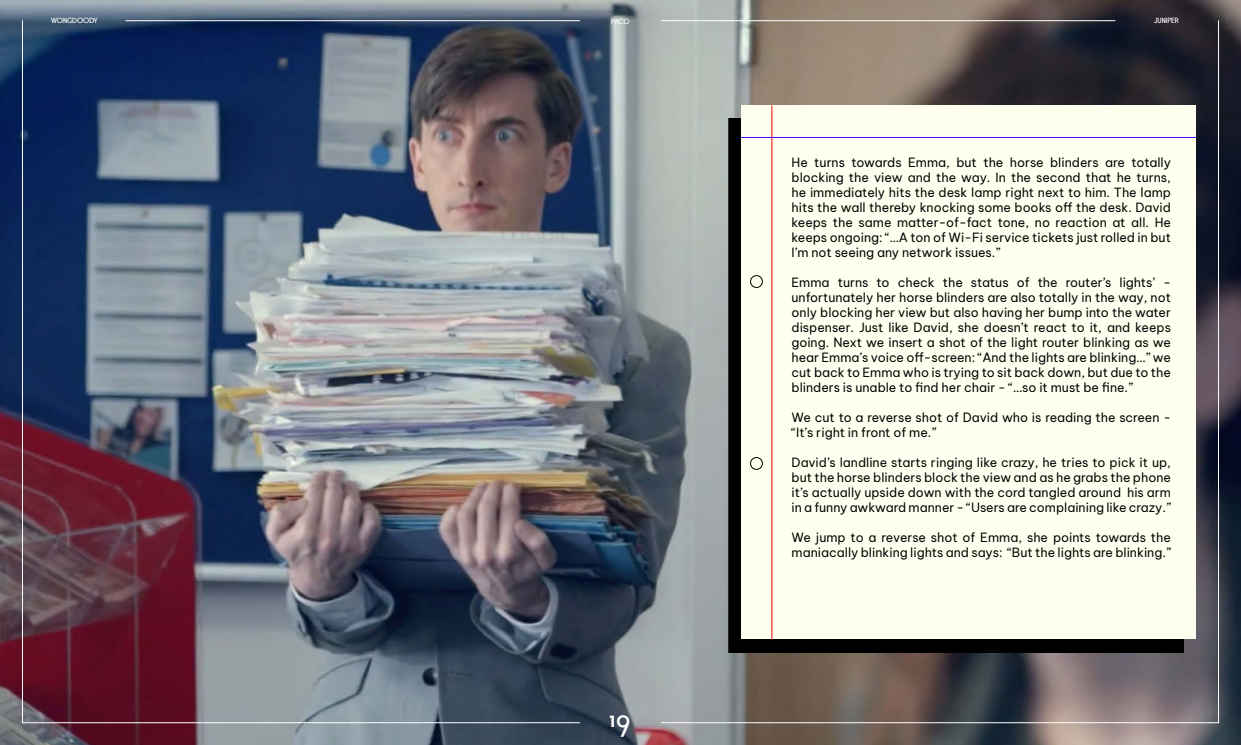
<style>
.page{position:relative;width:1241px;height:745px;background:#fff}
.page>*{position:absolute;margin:0;border:0;box-sizing:border-box;transform-origin:0 0}
.t1{font:30px "GTF Alti TRIAL";color:#fff}
.t2{font:12.5px/15px "Be Vietnam Pro";color:#000;text-align:justify}
.t3{font:7.5px "GTF Alti TRIAL";color:#fff}
</style>
<div class="page">
<img style="left:0;top:0;width:1240px;height:744px">
<hr style="left:22px;top:20px;width:1px;height:702px;background:#fff">
<hr style="left:125px;top:20px;width:455px;height:1px;background:#fff">
<hr style="left:661px;top:20px;width:454px;height:1px;background:#fff">
<hr style="left:661px;top:722px;width:557px;height:1px;background:#fff">
<hr style="left:22px;top:722px;width:558px;height:1px;background:#fff">
<hr style="left:1217px;top:20px;width:1px;height:702px;background:#fff">
<div style="left:728px;top:118px;width:455px;height:534px;background:#000"></div>
<div style="left:741px;top:105px;width:454px;height:534px;background:#fffff0"></div>
<div style="left:750px;top:275px;width:12px;height:12px;border:1px solid #000;border-radius:50%"></div>
<div style="left:750px;top:457px;width:12px;height:12px;border:1px solid #000;border-radius:50%"></div>
<hr style="left:771px;top:105px;width:1px;height:534px;background:#f00">
<hr style="left:741px;top:137px;width:454px;height:1px;background:#4a00ff">
<p class="t3" style="left:51px;top:17px;width:48px">WONGDOODY</p>
<p class="t3" style="left:611px;top:18px;width:20px">PACO</p>
<p class="t3" style="left:1154px;top:17px;width:26px">JUNIPER</p>
<h1 class="t1" style="left:610px;top:703px;width:23px">19</h1>
<p class="t2" style="left:791px;top:153px;width:381px">He turns towards Emma, but the horse blinders are totally blocking the view and the way. In the second that he turns, he immediately hits the desk lamp right next to him. The lamp hits the wall thereby knocking some books off the desk. David keeps the same matter-of-fact tone, no reaction at all. He keeps ongoing: “…A ton of Wi-Fi service tickets just rolled in but I’m not seeing any network issues.”</p>
<p class="t2" style="left:791px;top:273px;width:381px">Emma turns to check the status of the router’s lights’ - unfortunately her horse blinders are also totally in the way, not only blocking her view but also having her bump into the water dispenser. Just like David, she doesn’t react to it, and keeps going. Next we insert a shot of the light router blinking as we hear Emma’s voice off-screen: “And the lights are blinking…” we cut back to Emma who is trying to sit back down, but due to the blinders is unable to find her chair - “…so it must be fine.”</p>
<p class="t2" style="left:791px;top:408px;width:381px">We cut to a reverse shot of David who is reading the screen - “It’s right in front of me.”</p>
<p class="t2" style="left:791px;top:453px;width:381px">David’s landline starts ringing like crazy, he tries to pick it up, but the horse blinders block the view and as he grabs the phone it’s actually upside down with the cord tangled around his arm in a funny awkward manner - “Users are complaining like crazy.”</p>
<p class="t2" style="left:791px;top:528px;width:381px">We jump to a reverse shot of Emma, she points towards the maniacally blinking lights and says: “But the lights are blinking.”</p>
</div>
